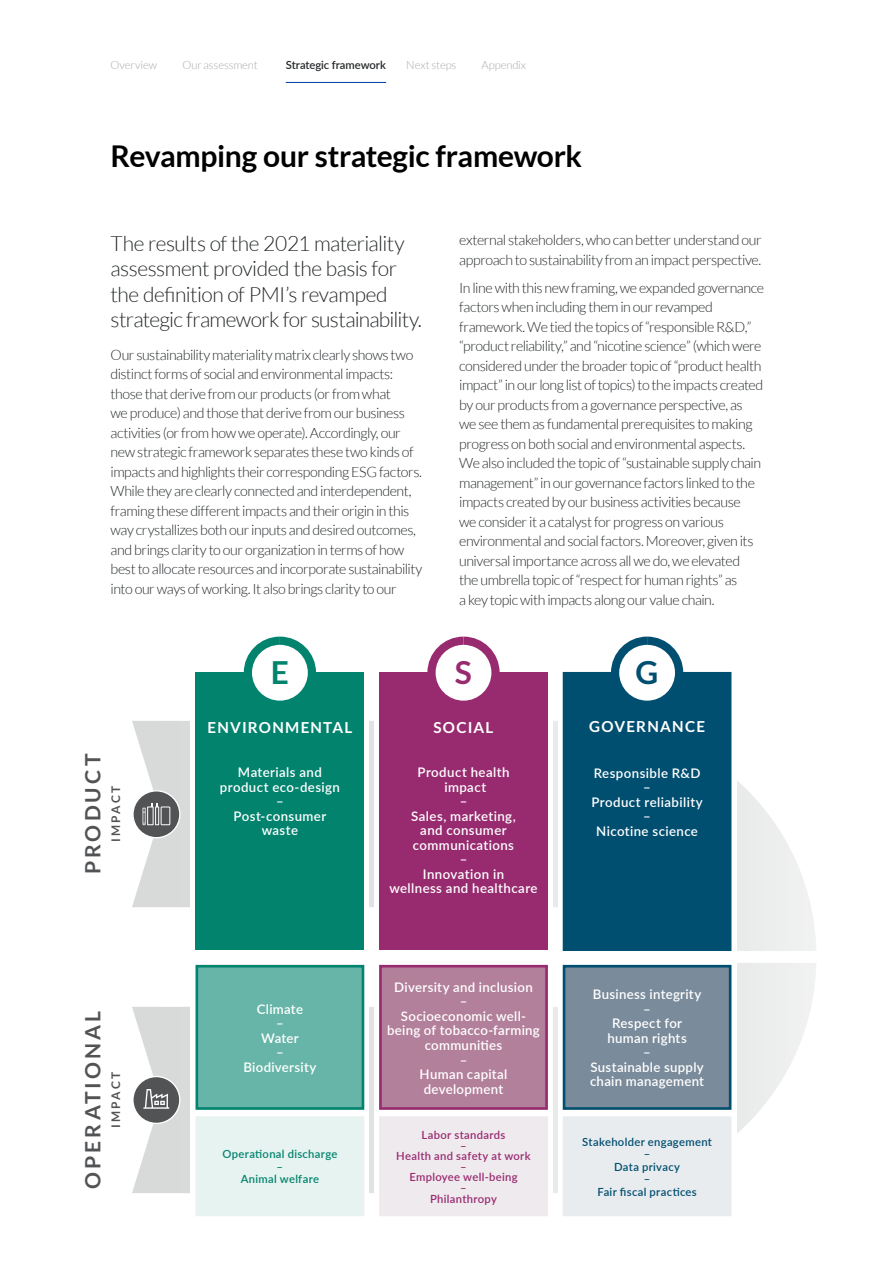
<style>
.page{position:relative;width:893px;height:1263px;background:#fff}
.page>*{position:absolute;margin:0;border:0;box-sizing:border-box;transform-origin:0 0}
.t1{font:700 31.8px "Lato";color:#02836e}
.t2{font:700 31.8px "Lato";color:#982b70}
.t3{font:700 31.8px "Lato";color:#004e70}
.t4{font:700 30px "Lato";letter-spacing:-.015em;color:#000}
.t5{font:700 21.15px "Lato";letter-spacing:.145em;color:#515355}
.t6{font:300 21px/25.5px "Lato";letter-spacing:-.025em;color:#25282a}
.t7{font:700 15.15px "Lato";letter-spacing:.08em;color:#fff}
.t8{font:300 14.25px/19.5px "Lato";letter-spacing:-.03em;color:#25282a}
.t9{font:600 13.2px/14.5px "Lato";letter-spacing:.025em;color:#fff;text-align:center}
.t10{font:700 11.85px "Lato";letter-spacing:.18em;color:#515355}
.t11{font:600 11.25px/10.6px "Lato";letter-spacing:.03em;color:#982b70;text-align:center}
.t12{font:600 11.25px/12.6px "Lato";letter-spacing:.03em;color:#004e70;text-align:center}
.t13{font:300 11.25px "Lato";letter-spacing:-.01em;color:#a8a9aa}
.t14{font:600 11.25px/12.6px "Lato";letter-spacing:.03em;color:#02836e;text-align:center}
.t15{font:600 11.25px "Lato";letter-spacing:-.005em;color:#25282a}
</style>
<div class="page">
<svg style="left:737px;top:781px;width:79px;height:352px;fill:#eee"></svg>
<svg style="left:132px;top:721px;width:426px;height:186px;fill:#d9dbdb"></svg>
<svg style="left:132px;top:1007px;width:426px;height:186px;fill:#d9dbdb"></svg>
<div style="left:191px;top:721px;width:178px;height:496px;background:#fff"></div>
<div style="left:197px;top:966px;width:166px;height:142px;background:#67b5a8"></div>
<div style="left:196px;top:965px;width:168px;height:145px;border:3px solid #02836e"></div>
<div style="left:197px;top:1117px;width:166px;height:98px;background:#e6f3f0"></div>
<div style="left:196px;top:1116px;width:168px;height:100px;border:3px solid #e6f3f0"></div>
<div style="left:196px;top:673px;width:168px;height:277px;background:#02836e"></div>
<svg style="left:244px;top:637px;width:72px;height:52px"></svg>
<div style="left:252px;top:645px;width:56px;height:56px;background:#fff;border-radius:50%"></div>
<div style="left:485px;top:951px;width:339px;height:12px;background:#fff"></div>
<div style="left:374px;top:721px;width:179px;height:496px;background:#fff"></div>
<div style="left:379px;top:673px;width:169px;height:277px;background:#982b70"></div>
<svg style="left:427px;top:637px;width:73px;height:63px"></svg>
<div style="left:436px;top:645px;width:55px;height:56px;background:#fff;border-radius:50%"></div>
<div style="left:380px;top:966px;width:167px;height:142px;background:#b3809b"></div>
<div style="left:379px;top:965px;width:169px;height:145px;border:3px solid #982b70"></div>
<div style="left:380px;top:1117px;width:167px;height:98px;background:#efeaee"></div>
<div style="left:379px;top:1116px;width:169px;height:100px;border:3px solid #efeaee"></div>
<div style="left:564px;top:966px;width:166px;height:142px;background:#7a8b9b"></div>
<div style="left:563px;top:965px;width:168px;height:145px;border:3px solid #004e70"></div>
<div style="left:564px;top:1117px;width:166px;height:98px;background:#e9ecee"></div>
<div style="left:563px;top:1116px;width:168px;height:100px;border:3px solid #e9ecee"></div>
<div style="left:563px;top:673px;width:168px;height:277px;background:#004e70"></div>
<div style="left:563px;top:672px;width:168px;height:279px;border:1px solid #004e70"></div>
<svg style="left:611px;top:637px;width:72px;height:64px"></svg>
<div style="left:619px;top:645px;width:56px;height:56px;background:#fff;border-radius:50%"></div>
<div style="left:133px;top:1076px;width:47px;height:47px;background:#515355;border-radius:50%"></div>
<div style="left:132px;top:1076px;width:48px;height:48px;border:1px solid #fff;border-radius:50%"></div>
<svg style="left:143px;top:1089px;width:26px;height:20px"></svg>
<svg style="left:133px;top:791px;width:47px;height:47px"></svg>
<div style="left:132px;top:790px;width:49px;height:48px;border:1px solid #fff;border-radius:50%"></div>
<div style="left:161px;top:806px;width:9px;height:19px;border:1px solid #fff"></div>
<div style="left:155px;top:806px;width:4px;height:19px;border:1px solid #fff"></div>
<svg style="left:143px;top:803px;width:15px;height:22px"></svg>
<hr style="left:286px;top:82px;width:100px;height:1px;background:#003da5">
<p class="t13" style="left:111px;top:59px;width:48px">Overview</p>
<p class="t13" style="left:182px;top:59px;width:77px">Our assessment</p>
<p class="t15" style="left:286px;top:57px;width:102px">Strategic framework</p>
<p class="t13" style="left:406px;top:59px;width:52px">Next steps</p>
<p class="t13" style="left:481px;top:59px;width:46px">Appendix</p>
<h2 class="t4" style="left:111px;top:138px;width:473px">Revamping our strategic framework</h2>
<h3 class="t6" style="left:111px;top:231px;width:313px">The results of the 2021 materiality assessment provided the basis for the definition of PMI’s revamped strategic framework for sustainability.</h3>
<p class="t8" style="left:111px;top:345px;width:313px">Our sustainability materiality matrix clearly shows two distinct forms of social and environmental impacts: those that derive from our products (or from what<br>we produce) and those that derive from our business activities (or from how we operate). Accordingly, our new strategic framework separates these two kinds of impacts and highlights their corresponding ESG factors.<br>While they are clearly connected and interdependent, framing these different impacts and their origin in this way crystallizes both our inputs and desired outcomes, and brings clarity to our organization in terms of how best to allocate resources and incorporate sustainability into our ways of working. It also brings clarity to our</p>
<p class="t8" style="left:459px;top:231px;width:304px">external stakeholders, who can better understand our approach to sustainability from an impact perspective.</p>
<p class="t8" style="left:459px;top:278px;width:306px">In line with this new framing, we expanded governance factors when including them in our revamped framework. We tied the topics of “responsible R&amp;D,” “product reliability,” and “nicotine science” (which were considered under the broader topic of “product health impact” in our long list of topics) to the impacts created by our products from a governance perspective, as<br>we see them as fundamental prerequisites to making progress on both social and environmental aspects.<br>We also included the topic of “sustainable supply chain management” in our governance factors linked to the impacts created by our business activities because<br>we consider it a catalyst for progress on various environmental and social factors. Moreover, given its universal importance across all we do, we elevated<br>the umbrella topic of “respect for human rights” as<br>a key topic with impacts along our value chain.</p>
<h3 class="t5" style="left:81px;top:874px;width:122px;rotate:-90deg">PRODUCT</h3>
<p class="t10" style="left:109px;top:842px;width:57px;rotate:-90deg">IMPACT</p>
<h1 class="t1" style="left:271px;top:654px;width:20px">E</h1>
<h1 class="t2" style="left:455px;top:654px;width:19px">S</h1>
<h1 class="t3" style="left:636px;top:654px;width:24px">G</h1>
<p class="t7" style="left:207px;top:718px;width:146px">ENVIRONMENTAL</p>
<p class="t7" style="left:433px;top:718px;width:62px">SOCIAL</p>
<p class="t7" style="left:589px;top:717px;width:117px">GOVERNANCE</p>
<p class="t9" style="left:220px;top:764px;width:122px">Materials and product eco-design –<br>Post-consumer waste</p>
<p class="t9" style="left:389px;top:764px;width:150px">Product health<br>impact<br>–<br>Sales, marketing,<br>and consumer communications<br>–<br>Innovation in<br>wellness and healthcare</p>
<p class="t9" style="left:591px;top:765px;width:113px">Responsible R&amp;D –<br>Product reliability –<br>Nicotine science</p>
<h3 class="t5" style="left:81px;top:1189px;width:180px;rotate:-90deg">OPERATIONAL</h3>
<p class="t10" style="left:109px;top:1128px;width:57px;rotate:-90deg">IMPACT</p>
<p class="t9" style="left:243px;top:1001px;width:75px">Climate<br>–<br>Water<br>–<br>Biodiversity</p>
<p class="t14" style="left:222px;top:1147px;width:117px">Operational discharge –<br>Animal welfare</p>
<p class="t9" style="left:387px;top:979px;width:154px">Diversity and inclusion<br>–<br>Socioeconomic well&shy;being of tobacco-farming communities<br>–<br>Human capital development</p>
<p class="t11" style="left:396px;top:1129px;width:136px">Labor standards<br>–<br>Health and safety at work –<br>Employee well-being<br>–<br>Philanthropy</p>
<p class="t9" style="left:590px;top:986px;width:116px">Business integrity –<br>Respect for human rights<br>–<br>Sustainable supply chain management</p>
<p class="t12" style="left:582px;top:1135px;width:131px">Stakeholder engagement –<br>Data privacy<br>–<br>Fair fiscal practices</p>
</div>
